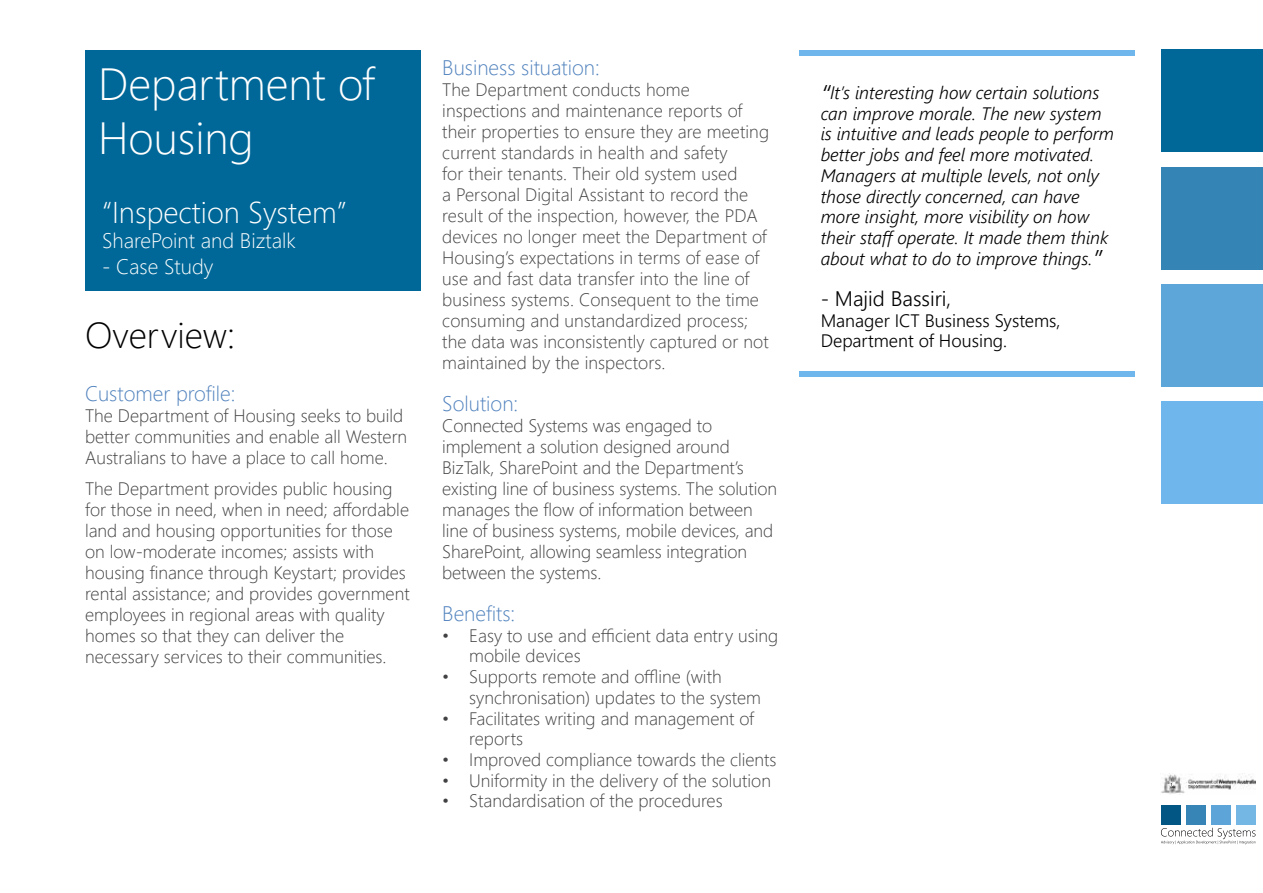
<style>
.page{position:relative;width:1263px;height:893px;background:#fff}
.page>*{position:absolute;margin:0;border:0;box-sizing:border-box;transform-origin:0 0}
.t1{font:300 45px/54px "Segoe UI";color:#fff}
.t2{font:300 36px "Segoe UI";color:#000}
.t3{font:300 30px "Segoe UI";color:#fff}
.t4{font:300 21px "Segoe UI";color:#4f81bd}
.t5{font:300 21px "Segoe UI";color:#fff}
.t6{font:300 21px "Segoe UI";color:#000}
.t7{font:300 18px/21px "Segoe UI";color:#414042}
.t8{font:italic 300 18px/20.7px "Segoe UI";color:#000}
.t9{font:300 18px/20.7px "Segoe UI";color:#000}
.s1{font-size:27px}
</style>
<div class="page">
<div style="left:1161px;top:805px;width:20px;height:19px;background:#015684"></div>
<div style="left:1186px;top:805px;width:20px;height:19px;background:#3785b6"></div>
<div style="left:1211px;top:805px;width:19px;height:19px;background:#5da5d8"></div>
<div style="left:1236px;top:805px;width:19px;height:19px;background:#74b6e4"></div>
<svg style="left:1161px;top:828px;width:94px;height:16px"></svg>
<div style="left:1161px;top:167px;width:102px;height:102px;background:#3484b5"></div>
<div style="left:1161px;top:285px;width:102px;height:102px;background:#5ca6da"></div>
<div style="left:1161px;top:50px;width:102px;height:102px;background:#006898"></div>
<img style="left:1161px;top:774px;width:94px;height:20px">
<div style="left:1161px;top:402px;width:102px;height:102px;background:#6eb6eb"></div>
<div style="left:799px;top:50px;width:336px;height:5px;background:#6eb6eb"></div>
<div style="left:799px;top:371px;width:336px;height:6px;background:#6eb6eb"></div>
<div style="left:85px;top:50px;width:336px;height:241px;background:#006898"></div>
<h1 class="t1" style="left:98px;top:55px;width:278px">Department of<br>Housing</h1>
<h3 class="t3" style="left:102px;top:190px;width:246px">“Inspection System”</h3>
<p class="t5" style="left:102px;top:225px;width:195px">SharePoint and Biztalk</p>
<p class="t5" style="left:102px;top:250px;width:113px">- Case Study</p>
<h2 class="t2" style="left:85px;top:308px;width:152px">Overview:</h2>
<p class="t4" style="left:85px;top:377px;width:152px">Customer profile:</p>
<p class="t7" style="left:85px;top:404px;width:324px">The Department of Housing seeks to build better communities and enable all Western<br>Australians to have a place to call home.</p>
<p class="t7" style="left:85px;top:477px;width:326px">The Department provides public housing for those in need, when in need; affordable land and housing opportunities for those on low-moderate incomes; assists with housing finance through Keystart; provides rental assistance; and provides government employees in regional areas with quality homes so that they can deliver the necessary services to their communities.</p>
<p class="t4" style="left:442px;top:52px;width:159px">Business situation:</p>
<p class="t7" style="left:442px;top:78px;width:328px">The Department conducts home inspections and maintenance reports of their properties to ensure they are meeting current standards in health and safety<br>for their tenants. Their old system used<br>a Personal Digital Assistant to record the result of the inspection, however, the PDA devices no longer meet the Department of Housing’s expectations in terms of ease of use and fast data transfer into the line of business systems. Consequent to the time consuming and unstandardized process; the data was inconsistently captured or not maintained by the inspectors.</p>
<p class="t4" style="left:442px;top:388px;width:77px">Solution:</p>
<p class="t7" style="left:442px;top:414px;width:336px">Connected Systems was engaged to implement a solution designed around BizTalk, SharePoint and the Department’s existing line of business systems. The solution manages the flow of information between line of business systems, mobile devices, and SharePoint, allowing seamless integration between the systems.</p>
<p class="t4" style="left:442px;top:598px;width:75px">Benefits:</p>
<p class="t7" style="left:469px;top:624px;width:310px;text-indent:-27px">• Easy to use and efficient data entry using mobile devices</p>
<p class="t7" style="left:469px;top:666px;width:293px;text-indent:-27px">• Supports remote and offline (with synchronisation) updates to the system</p>
<p class="t7" style="left:469px;top:707px;width:286px;text-indent:-27px">• Facilitates writing and management of reports</p>
<p class="t7" style="left:442px;top:748px;width:336px">• Improved compliance towards the clients</p>
<p class="t7" style="left:442px;top:769px;width:330px">• Uniformity in the delivery of the solution</p>
<p class="t7" style="left:442px;top:790px;width:282px">• Standardisation of the procedures</p>
<p class="t8" style="left:821px;top:82px;width:295px"><span class="s1">“</span>It’s interesting how certain solutions can improve morale. The new system is intuitive and leads people to perform better jobs and feel more motivated.<br>Managers at multiple levels, not only those directly concerned, can have more insight, more visibility on how their staff operate. It made them think about what to do to improve things.<span class="s1">”</span></p>
<p class="t6" style="left:821px;top:283px;width:132px">- Majid Bassiri,</p>
<p class="t9" style="left:821px;top:309px;width:241px">Manager ICT Business Systems,<br>Department of Housing.</p>
</div>
